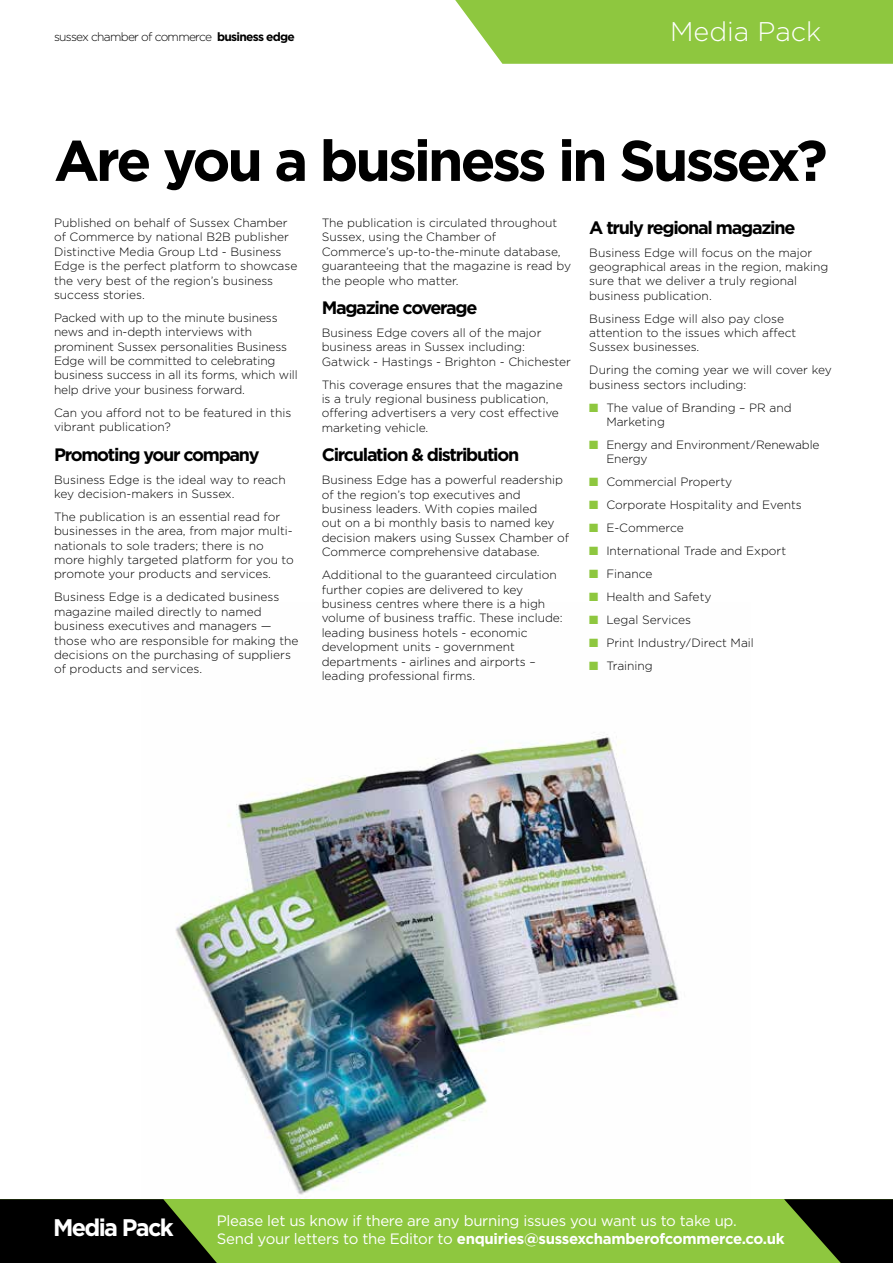
<style>
.page{position:relative;width:893px;height:1263px;background:#fff}
.page>*{position:absolute;margin:0;border:0;box-sizing:border-box;transform-origin:0 0}
.t1{font:700 57.15px "Gotham";letter-spacing:-.055em;color:#000}
.t2{font:300 27px "Gotham";color:#fff}
.t3{font:700 24px "Gotham";letter-spacing:-.07em;color:#fff}
.t4{font:700 18px "Gotham";letter-spacing:-.07em;color:#000}
.t5{font:15px/18px "Gotham";letter-spacing:-.02em;color:#fff}
.t6{font:300 12px/14.4px "Gotham";color:#000}
.t7{font:300 12px "Gotham";letter-spacing:-.06em;color:#000}
.s1{font-weight:700}
.s2{color:#8ec73f}
</style>
<div class="page">
<img style="left:175px;top:734px;width:504px;height:461px">
<div style="left:0;top:1199px;width:893px;height:64px;background:#8ec73f"></div>
<svg style="left:0;top:1199px;width:217px;height:64px"></svg>
<svg style="left:784px;top:1199px;width:109px;height:64px"></svg>
<div style="left:455px;top:0;width:438px;height:64px;background:#8ec73f"></div>
<p class="t7" style="left:54px;top:30px;width:242px">sussex chamber of commerce <span class="s1">business edge</span></p>
<h2 class="t2" style="left:670px;top:17px;width:153px">Media Pack</h2>
<h1 class="t1" style="left:54px;top:128px;width:775px">Are you a business in Sussex?</h1>
<p class="t6" style="left:54px;top:215px;width:245px">Published on behalf of Sussex Chamber of Commerce by national B2B publisher Distinctive Media Group Ltd - Business Edge is the perfect platform to showcase the very best of the region’s business success stories.</p>
<p class="t6" style="left:54px;top:310px;width:245px">Packed with up to the minute business news and in-depth interviews with prominent Sussex personalities Business Edge will be committed to celebrating business success in all its forms, which will help drive your business forward.</p>
<p class="t6" style="left:54px;top:405px;width:239px">Can you afford not to be featured in this vibrant publication?</p>
<h3 class="t4" style="left:54px;top:444px;width:207px">Promoting your company</h3>
<p class="t6" style="left:54px;top:472px;width:233px">Business Edge is the ideal way to reach key decision-makers in Sussex.</p>
<p class="t6" style="left:54px;top:509px;width:241px">The publication is an essential read for businesses in the area, from major multi&shy;nationals to sole traders; there is no more highly targeted platform for you to promote your products and services.</p>
<p class="t6" style="left:54px;top:590px;width:246px">Business Edge is a dedicated business magazine mailed directly to named business executives and managers — those who are responsible for making the decisions on the purchasing of suppliers of products and services.</p>
<p class="t6" style="left:322px;top:215px;width:251px">The publication is circulated throughout Sussex, using the Chamber of Commerce’s up-to-the-minute database, guaranteeing that the magazine is read by the people who matter.</p>
<h3 class="t4" style="left:322px;top:297px;width:157px">Magazine coverage</h3>
<p class="t6" style="left:322px;top:325px;width:251px">Business Edge covers all of the major business areas in Sussex including:<br>Gatwick - Hastings - Brighton - Chichester</p>
<p class="t6" style="left:322px;top:377px;width:242px">This coverage ensures that the magazine is a truly regional business publication, offering advertisers a very cost effective marketing vehicle.</p>
<h3 class="t4" style="left:322px;top:445px;width:199px">Circulation &amp; distribution</h3>
<p class="t6" style="left:322px;top:473px;width:249px">Business Edge has a powerful readership of the region’s top executives and business leaders. With copies mailed<br>out on a bi monthly basis to named key decision makers using Sussex Chamber of Commerce comprehensive database.</p>
<p class="t6" style="left:322px;top:568px;width:243px">Additional to the guaranteed circulation further copies are delivered to key business centres where there is a high volume of business traffic. These include: leading business hotels - economic development units - government departments - airlines and airports – leading professional firms.</p>
<h3 class="t4" style="left:589px;top:217px;width:208px">A truly regional magazine</h3>
<p class="t6" style="left:589px;top:245px;width:241px">Business Edge will focus on the major geographical areas in the region, making sure that we deliver a truly regional business publication.</p>
<p class="t6" style="left:589px;top:311px;width:209px">Business Edge will also pay close attention to the issues which affect<br>Sussex businesses.</p>
<p class="t6" style="left:589px;top:363px;width:244px">During the coming year we will cover key business sectors including:</p>
<p class="t6" style="left:606px;top:400px;width:187px;text-indent:-17px"><span class="s2">■</span> The value of Branding – PR and<br>Marketing</p>
<p class="t6" style="left:606px;top:437px;width:215px;text-indent:-17px"><span class="s2">■</span> Energy and Environment/Renewable<br>Energy</p>
<p class="t6" style="left:589px;top:475px;width:144px"><span class="s2">■</span> Commercial Property</p>
<p class="t6" style="left:589px;top:498px;width:214px"><span class="s2">■</span> Corporate Hospitality and Events</p>
<p class="t6" style="left:589px;top:520px;width:96px"><span class="s2">■</span> E-Commerce</p>
<p class="t6" style="left:589px;top:543px;width:198px"><span class="s2">■</span> International Trade and Export</p>
<p class="t6" style="left:589px;top:566px;width:65px"><span class="s2">■</span> Finance</p>
<p class="t6" style="left:589px;top:589px;width:124px"><span class="s2">■</span> Health and Safety</p>
<p class="t6" style="left:589px;top:612px;width:103px"><span class="s2">■</span> Legal Services</p>
<p class="t6" style="left:589px;top:635px;width:166px"><span class="s2">■</span> Print Industry/Direct Mail</p>
<p class="t6" style="left:589px;top:658px;width:65px"><span class="s2">■</span> Training</p>
<h3 class="t3" style="left:53px;top:1214px;width:122px">Media Pack</h3>
<p class="t5" style="left:217px;top:1211px;width:569px">Please let us know if there are any burning issues you want us to take up.<br>Send your letters to the Editor to <span class="s1">enquiries@sussexchamberofcommerce.co.uk</span></p>
</div>
